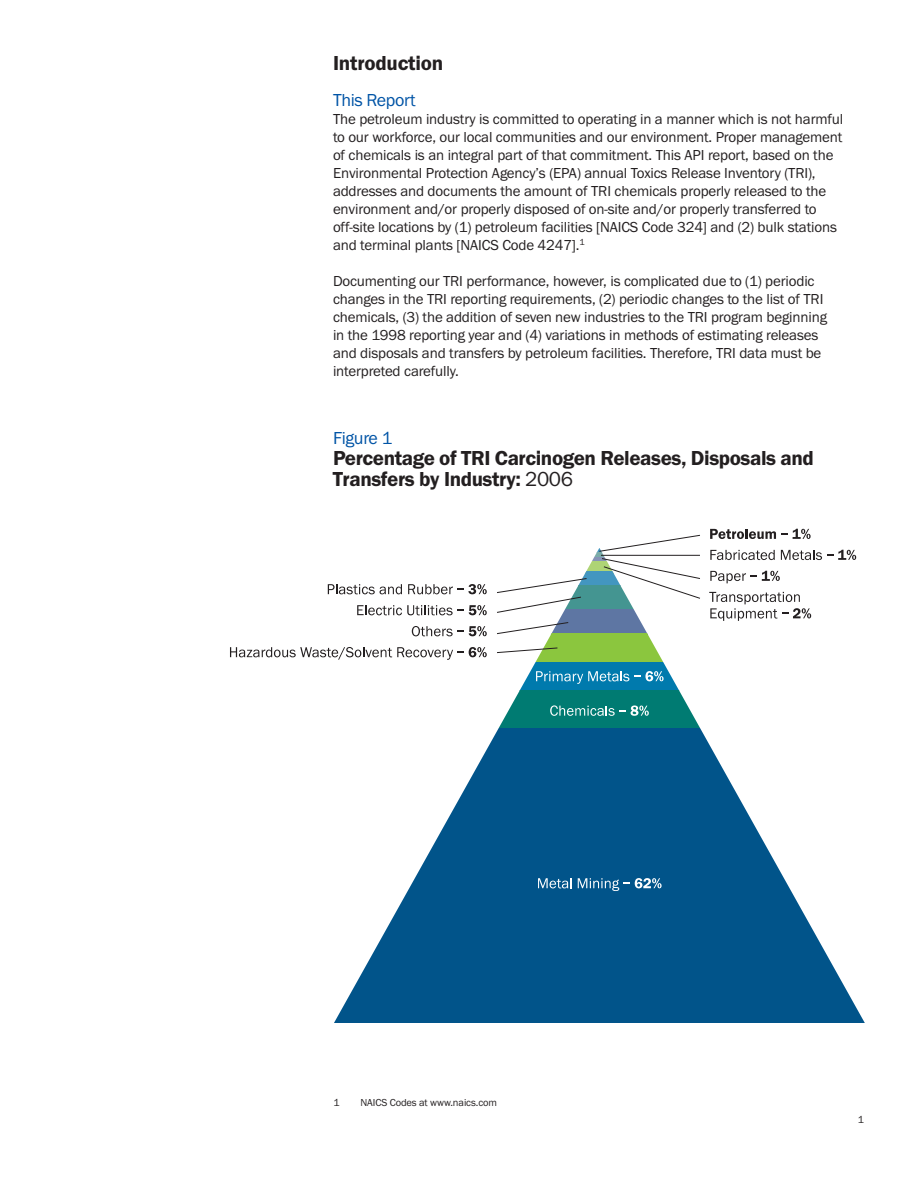
<style>
.page{position:relative;width:918px;height:1188px;background:#fff}
.page>*{position:absolute;margin:0;border:0;box-sizing:border-box;transform-origin:0 0}
.t1{font:600 21px/21px "Franklin Got ITC";letter-spacing:-.02em;color:#231f20}
.t2{font:18px "Franklin Got ITC";letter-spacing:-.02em;color:#0154a6}
.t3{font:15px/18px "Franklin Got ITC";letter-spacing:-.01em;color:#231f20}
.t4{font:10.5px "Franklin Got ITC";letter-spacing:-.01em;color:#231f20}
.s1{font-weight:400}
</style>
<div class="page">
<svg style="left:594px;top:553px;width:263px;height:4px"></svg>
<svg style="left:340px;top:585px;width:444px;height:24px"></svg>
<svg style="left:357px;top:609px;width:455px;height:25px"></svg>
<svg style="left:414px;top:634px;width:249px;height:28px;fill:#8bc63e"></svg>
<svg style="left:520px;top:662px;width:159px;height:28px;background:#288fb9"></svg>
<svg style="left:334px;top:728px;width:531px;height:295px;fill:#01548a"></svg>
<svg style="left:498px;top:690px;width:202px;height:38px;background:#208b83"></svg>
<svg style="left:538px;top:878px;width:34px;height:10px"></svg>
<svg style="left:578px;top:878px;width:84px;height:13px"></svg>
<svg style="left:328px;top:584px;width:74px;height:10px"></svg>
<svg style="left:408px;top:584px;width:79px;height:10px"></svg>
<svg style="left:357px;top:605px;width:130px;height:10px"></svg>
<svg style="left:412px;top:626px;width:75px;height:10px"></svg>
<svg style="left:230px;top:647px;width:257px;height:13px"></svg>
<svg style="left:550px;top:705px;width:99px;height:11px"></svg>
<svg style="left:536px;top:671px;width:128px;height:13px;background:#3a98bf"></svg>
<svg style="left:710px;top:529px;width:101px;height:10px"></svg>
<svg style="left:710px;top:550px;width:65px;height:10px"></svg>
<svg style="left:781px;top:550px;width:75px;height:10px"></svg>
<svg style="left:710px;top:571px;width:70px;height:12px"></svg>
<svg style="left:709px;top:592px;width:102px;height:29px"></svg>
<svg style="left:496px;top:647px;width:62px;height:6px"></svg>
<svg style="left:496px;top:622px;width:73px;height:12px"></svg>
<svg style="left:496px;top:578px;width:91px;height:35px"></svg>
<svg style="left:601px;top:558px;width:100px;height:41px"></svg>
<hr style="left:601px;top:555px;width:99px;height:1px;background:#231f20">
<svg style="left:599px;top:534px;width:101px;height:18px"></svg>
<h1 class="t1" style="left:333px;top:52px;width:112px">Introduction</h1>
<p class="t2" style="left:333px;top:89px;width:84px">This Report</p>
<p class="t3" style="left:333px;top:110px;width:512px">The petroleum industry is committed to operating in a manner which is not harmful to our workforce, our local communities and our environment. Proper management of chemicals is an integral part of that commitment. This API report, based on the Environmental Protection Agency’s (EPA) annual Toxics Release Inventory (TRI), addresses and documents the amount of TRI chemicals properly released to the environment and/or properly disposed of on-site and/or properly transferred to off-site locations by (1) petroleum facilities [NAICS Code 324] and (2) bulk stations and terminal plants [NAICS Code 4247].<sup>1</sup></p>
<p class="t3" style="left:333px;top:272px;width:496px">Documenting our TRI performance, however, is complicated due to (1) periodic changes in the TRI reporting requirements, (2) periodic changes to the list of TRI chemicals, (3) the addition of seven new industries to the TRI program beginning in the 1998 reporting year and (4) variations in methods of estimating releases and disposals and transfers by petroleum facilities. Therefore, TRI data must be interpreted carefully.</p>
<p class="t2" style="left:333px;top:427px;width:61px">Figure 1</p>
<h1 class="t1" style="left:333px;top:447px;width:482px">Percentage of TRI Carcinogen Releases, Disposals and<br>Transfers by Industry: <span class="s1">2006</span></h1>
<p class="t4" style="left:333px;top:1096px;width:8px">1</p>
<p class="t4" style="left:360px;top:1096px;width:138px">NAICS Codes at www.naics.com</p>
<p class="t4" style="left:858px;top:1113px;width:8px">1</p>
</div>
